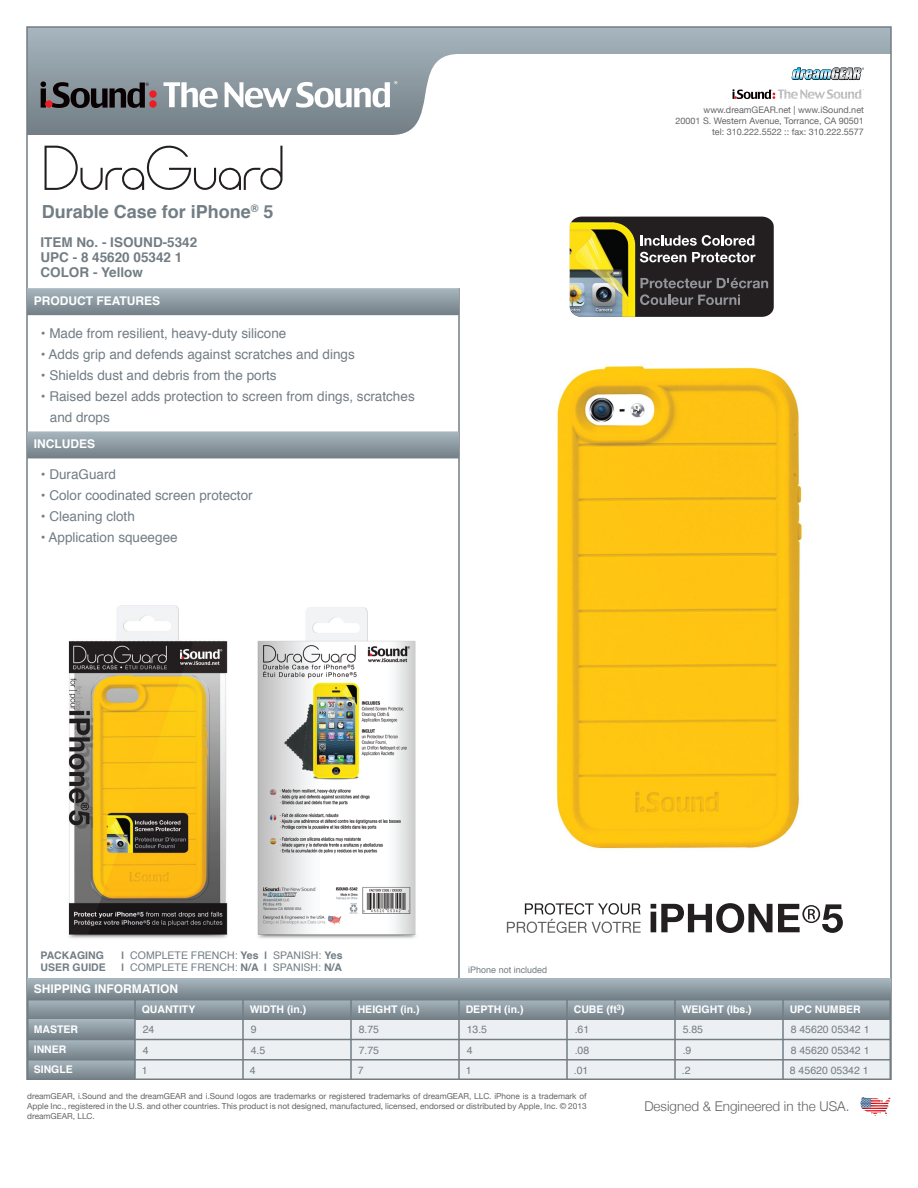
<style>
.page{position:relative;width:918px;height:1188px;background:#fff}
.page>*{position:absolute;margin:0;border:0;box-sizing:border-box;transform-origin:0 0}
.t1{font:700 18px "Helvetica";color:#727d84}
.t2{font:13.5px/21px "Helvetica";color:#727d84}
.t3{font:700 13.5px/15px "Helvetica";color:#727d84}
.t4{font:300 13.5px "Helvetica Neue";color:#636466}
.t5{font:700 12px "Helvetica";color:#fff}
.t6{font:10.5px/12.6px "Helvetica";color:#727d84}
.t7{font:700 10.5px/20.2px "Helvetica";color:#fff}
.t8{font:700 10.5px/12.6px "Helvetica";color:#727d84}
.t9{font:9px/10.8px "Helvetica Neue";color:#636466;text-align:right}
.t10{font:9px "Helvetica";color:#727d84}
.t11{font:8.25px/9.9px "Helvetica Neue";color:#636466;text-align:justify}
.s1{font-weight:700}
</style>
<div class="page">
<svg style="left:29px;top:29px;width:860px;height:106px"></svg>
<hr style="left:458px;top:288px;width:2px;height:697px;background:#727d84">
<svg style="left:27px;top:288px;width:433px;height:27px;background:#8e9ba3"></svg>
<svg style="left:27px;top:431px;width:433px;height:27px;background:#8f9ca4"></svg>
<svg style="left:732px;top:61px;width:132px;height:38px"></svg>
<div style="left:27px;top:979px;width:864px;height:20px;background:linear-gradient(to bottom,#a6b5be,#77838a)"></div>
<svg style="left:27px;top:999px;width:864px;height:81px;background:#c2c9ce"></svg>
<div style="left:149px;top:100px;width:8px;height:8px;background:#ed1d24;border-radius:50%"></div>
<div style="left:149px;top:90px;width:8px;height:8px;background:#ed1d24;border-radius:50%"></div>
<svg style="left:40px;top:81px;width:6px;height:27px"></svg>
<div style="left:45px;top:100px;width:8px;height:8px;background:#ed1d24;border-radius:50%"></div>
<svg style="left:52px;top:82px;width:97px;height:26px;background:#4b4e53"></svg>
<svg style="left:164px;top:81px;width:233px;height:27px"></svg>
<svg style="left:860px;top:1097px;width:31px;height:19px"></svg>
<img style="left:68px;top:605px;width:160px;height:334px">
<img style="left:257px;top:607px;width:159px;height:332px">
<svg style="left:507px;top:903px;width:134px;height:30px"></svg>
<svg style="left:651px;top:903px;width:192px;height:30px"></svg>
<svg style="left:45px;top:145px;width:237px;height:45px"></svg>
<img style="left:554px;top:366px;width:249px;height:483px">
<svg style="left:572px;top:217px;width:202px;height:100px;background:#3b3839"></svg>
<img style="left:570px;top:221px;width:67px;height:96px">
<h1 class="t1" style="left:42px;top:197px;width:233px">Durable Case for iPhone<sup>®</sup> 5</h1>
<h2 class="t3" style="left:40px;top:235px;width:158px">ITEM No. - ISOUND-5342<br>UPC - 8 45620 05342 1<br>COLOR - Yellow</h2>
<h3 class="t5" style="left:34px;top:291px;width:128px">PRODUCT FEATURES</h3>
<h2 class="t2" style="left:41px;top:323px;width:247px">• Made from resilient, heavy-duty silicone</h2>
<h2 class="t2" style="left:41px;top:344px;width:315px">• Adds grip and defends against scratches and dings</h2>
<h2 class="t2" style="left:41px;top:365px;width:237px">• Shields dust and debris from the ports</h2>
<h2 class="t2" style="left:50px;top:386px;width:366px;text-indent:-9px">• Raised bezel adds protection to screen from dings, scratches and drops</h2>
<h3 class="t5" style="left:34px;top:434px;width:63px">INCLUDES</h3>
<h2 class="t2" style="left:41px;top:464px;width:77px">• DuraGuard</h2>
<h2 class="t2" style="left:41px;top:485px;width:213px">• Color coodinated screen protector</h2>
<h2 class="t2" style="left:41px;top:506px;width:96px">• Cleaning cloth</h2>
<h2 class="t2" style="left:41px;top:527px;width:138px">• Application squeegee</h2>
<p class="t9" style="left:676px;top:104px;width:190px">www.dreamGEAR.net | www.iSound.net<br>20001 S. Western Avenue, Torrance, CA 90501 tel: 310.222.5522 :: fax: 310.222.5577</p>
<p class="t8" style="left:40px;top:949px;width:67px">PACKAGING<br>USER GUIDE</p>
<p class="t6" style="left:121px;top:949px;width:223px"><span class="s1">|</span> COMPLETE FRENCH: <span class="s1">Yes |</span> SPANISH: <span class="s1">Yes |</span> COMPLETE FRENCH: <span class="s1">N/A |</span> SPANISH: <span class="s1">N/A</span></p>
<p class="t10" style="left:468px;top:963px;width:81px">iPhone not included</p>
<h3 class="t5" style="left:34px;top:979px;width:146px">SHIPPING INFORMATION</h3>
<p class="t7" style="left:34px;top:1019px;width:46px">MASTER<br>INNER<br>SINGLE</p>
<p class="t7" style="left:250px;top:999px;width:58px">WIDTH (in.)</p>
<p class="t7" style="left:358px;top:999px;width:63px">HEIGHT (in.)</p>
<p class="t7" style="left:466px;top:999px;width:59px">DEPTH (in.)</p>
<p class="t7" style="left:574px;top:999px;width:52px">CUBE (ft<sup>3</sup>)</p>
<p class="t7" style="left:682px;top:999px;width:72px">WEIGHT (lbs.)</p>
<p class="t7" style="left:790px;top:999px;width:73px">UPC NUMBER</p>
<p class="t7" style="left:142px;top:999px;width:55px">QUANTITY</p>
<p class="t6" style="left:143px;top:1024px;width:13px">24</p>
<p class="t6" style="left:251px;top:1024px;width:7px">9</p>
<p class="t6" style="left:359px;top:1024px;width:22px">8.75</p>
<p class="t6" style="left:467px;top:1024px;width:22px">13.5</p>
<p class="t6" style="left:575px;top:1024px;width:16px">.61</p>
<p class="t6" style="left:683px;top:1024px;width:22px">5.85</p>
<p class="t6" style="left:791px;top:1024px;width:80px">8 45620 05342 1</p>
<p class="t6" style="left:143px;top:1044px;width:7px">4</p>
<p class="t6" style="left:251px;top:1044px;width:16px">4.5</p>
<p class="t6" style="left:359px;top:1044px;width:22px">7.75</p>
<p class="t6" style="left:467px;top:1044px;width:7px">4</p>
<p class="t6" style="left:575px;top:1044px;width:16px">.08</p>
<p class="t6" style="left:683px;top:1044px;width:10px">.9</p>
<p class="t6" style="left:791px;top:1044px;width:80px">8 45620 05342 1</p>
<p class="t6" style="left:142px;top:1064px;width:7px">1</p>
<p class="t6" style="left:250px;top:1064px;width:7px">4</p>
<p class="t6" style="left:358px;top:1064px;width:7px">7</p>
<p class="t6" style="left:466px;top:1064px;width:7px">1</p>
<p class="t6" style="left:574px;top:1064px;width:16px">.01</p>
<p class="t6" style="left:682px;top:1064px;width:10px">.2</p>
<p class="t6" style="left:790px;top:1064px;width:80px">8 45620 05342 1</p>
<p class="t11" style="left:27px;top:1091px;width:561px">dreamGEAR, i.Sound and the dreamGEAR and i.Sound logos are trademarks or registered trademarks of dreamGEAR, LLC. iPhone is a trademark of Apple Inc., registered in the U.S. and other countries. This product is not designed, manufactured, licensed, endorsed or distributed by Apple, Inc. © 2013 dreamGEAR, LLC.</p>
<h2 class="t4" style="left:644px;top:1096px;width:207px">Designed &amp; Engineered in the USA.</h2>
</div>
